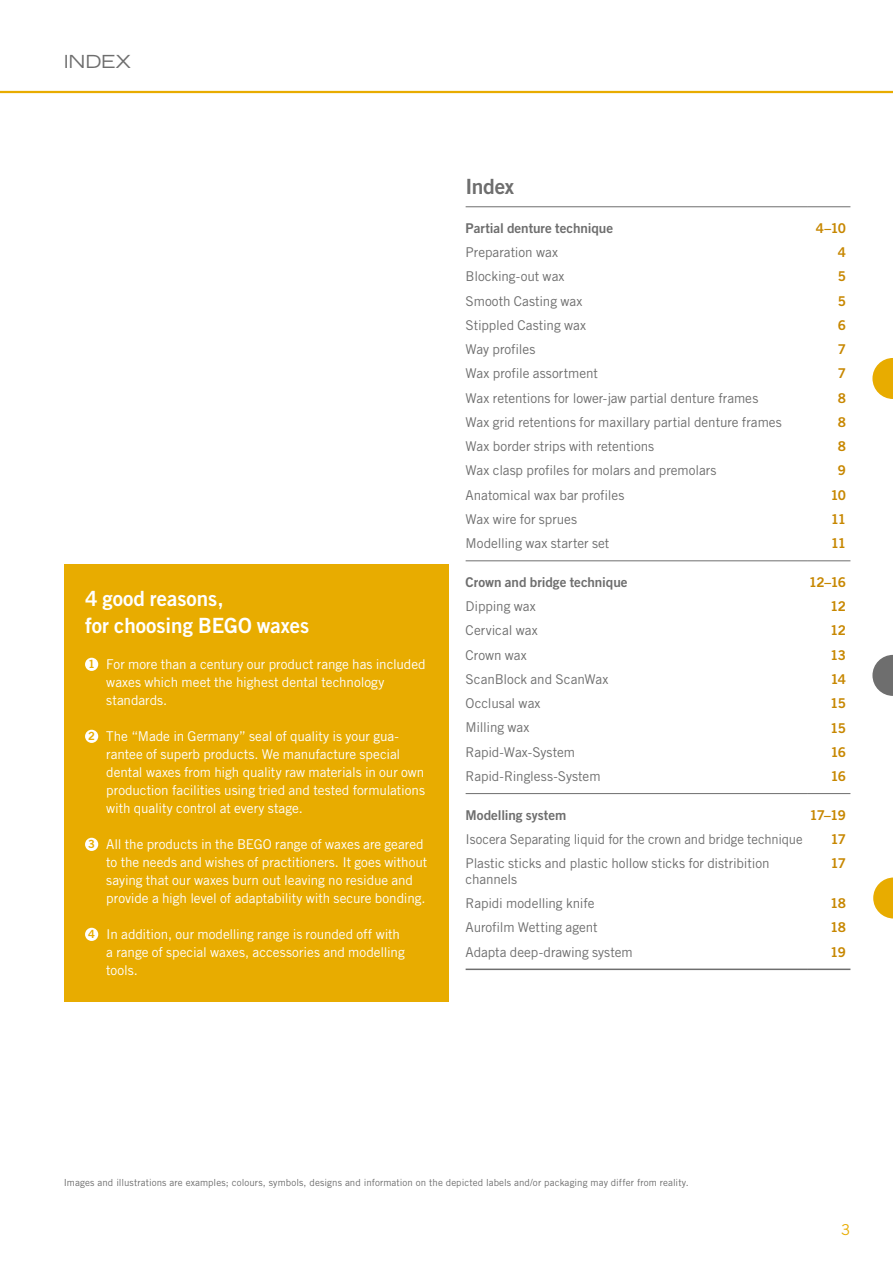
<style>
.page{position:relative;width:893px;height:1263px;background:#fff}
.page>*{position:absolute;margin:0;border:0;box-sizing:border-box;transform-origin:0 0}
.t1{font:21px/27px "Trade Gothic LT Pro Bd 2";color:#fff}
.t2{font:21px "Trade Gothic LT Pro Bd 2";letter-spacing:-.015em;color:#6e6e6e}
.t3{font:expanded 18px "Trade Gothic LT Std";letter-spacing:-.005em;color:#6e6e6e}
.t4{font:15px "Trade Gothic LT Pro";color:#e8ac00}
.t5{font:13.5px/24.3px "Trade Gothic LT Pro";letter-spacing:-.005em;color:#6e6e6e}
.t6{font:13.5px/18px "Trade Gothic LT Pro";letter-spacing:-.005em;color:#fff}
.t7{font:13.5px "Trade Gothic LT Pro Bd 2";letter-spacing:-.005em;color:#6e6e6e}
.t8{font:13.5px/24.3px "Trade Gothic LT Pro Bd 2";letter-spacing:-.045em;color:#c78700;text-align:justify}
.t9{font:9.75px "Trade Gothic LT Pro";letter-spacing:.005em;color:#6e6e6e}
.s1{font-family:"Trade Gothic LT Pro Bd 2";font-size:11.25px;color:#e8ac00}
</style>
<div class="page">
<hr style="left:0;top:91px;width:893px;height:2px;background:#e8ac00">
<hr style="left:466px;top:206px;width:342px;height:1px;background:#6e6e6e">
<hr style="left:808px;top:206px;width:42px;height:1px;background:#6e6e6e">
<hr style="left:466px;top:560px;width:342px;height:1px;background:#6e6e6e">
<hr style="left:808px;top:560px;width:42px;height:1px;background:#6e6e6e">
<hr style="left:466px;top:793px;width:342px;height:1px;background:#6e6e6e">
<hr style="left:808px;top:793px;width:42px;height:1px;background:#6e6e6e">
<hr style="left:466px;top:968px;width:342px;height:2px;background:#6e6e6e">
<hr style="left:808px;top:968px;width:42px;height:2px;background:#6e6e6e">
<svg style="left:872px;top:358px;width:21px;height:41px"></svg>
<svg style="left:872px;top:655px;width:21px;height:41px"></svg>
<svg style="left:873px;top:877px;width:20px;height:41px"></svg>
<div style="left:64px;top:564px;width:385px;height:437px;background:#e8ac00"></div>
<div style="left:85px;top:658px;width:13px;height:13px;background:#fff;border-radius:50%"></div>
<div style="left:85px;top:730px;width:13px;height:13px;background:#fff;border-radius:50%"></div>
<div style="left:85px;top:838px;width:13px;height:13px;background:#fff;border-radius:50%"></div>
<div style="left:85px;top:928px;width:13px;height:13px;background:#fff;border-radius:50%"></div>
<h2 class="t3" style="left:64px;top:50px;width:69px">INDEX</h2>
<h1 class="t1" style="left:85px;top:584px;width:226px">4 good reasons,<br>for choosing BEGO waxes</h1>
<p class="t6" style="left:106px;top:655px;width:321px;text-indent:-18px"><span class="s1">1</span> For more than a century our product range has included waxes which meet the highest dental technology standards.</p>
<p class="t6" style="left:106px;top:727px;width:320px;text-indent:-18px"><span class="s1">2</span> The “Made in Germany” seal of quality is your gua&shy;rantee of superb products. We manufacture special dental waxes from high quality raw materials in our own production facilities using tried and tested formulations with quality control at every stage.</p>
<p class="t6" style="left:106px;top:835px;width:323px;text-indent:-18px"><span class="s1">3</span> All the products in the BEGO range of waxes are geared to the needs and wishes of practitioners. It goes without saying that our waxes burn out leaving no residue and provide a high level of adaptability with secure bonding.</p>
<p class="t6" style="left:106px;top:925px;width:300px;text-indent:-18px"><span class="s1">4</span> In addition, our modelling range is rounded off with a range of special waxes, accessories and modelling tools.</p>
<h1 class="t2" style="left:466px;top:173px;width:50px">Index</h1>
<p class="t7" style="left:466px;top:220px;width:149px">Partial denture technique</p>
<p class="t5" style="left:466px;top:240px;width:318px">Preparation wax<br>Blocking-out wax<br>Smooth Casting wax<br>Stippled Casting wax<br>Way profiles<br>Wax profile assortment<br>Wax retentions for lower-jaw partial denture frames<br>Wax grid retentions for maxillary partial denture frames<br>Wax border strips with retentions<br>Wax clasp profiles for molars and premolars<br>Anatomical wax bar profiles<br>Wax wire for sprues<br>Modelling wax starter set</p>
<p class="t8" style="left:816px;top:216px;width:32px;text-align:right">4–10<br>4<br>5<br>5<br>6<br>7<br>7<br>8<br>8<br>8<br>9<br>10<br>11<br>11</p>
<p class="t7" style="left:466px;top:574px;width:163px">Crown and bridge technique</p>
<p class="t5" style="left:466px;top:594px;width:144px">Dipping wax<br>Cervical wax<br>Crown wax<br>ScanBlock and ScanWax<br>Occlusal wax<br>Milling wax<br>Rapid-Wax-System<br>Rapid-Ringless-System</p>
<p class="t8" style="left:830px;top:570px;width:18px;text-indent:-21px">12–16<br>12<br>12<br>13<br>14<br>15<br>15<br>16<br>16</p>
<p class="t7" style="left:466px;top:806px;width:102px">Modelling system</p>
<p class="t5" style="left:466px;top:827px;width:339px">Isocera Separating liquid for the crown and bridge technique<br>Plastic sticks and plastic hollow sticks for distribition</p>
<p class="t5" style="left:466px;top:867px;width:169px">channels<br>Rapidi modelling knife<br>Aurofilm Wetting agent<br>Adapta deep-drawing system</p>
<p class="t8" style="left:831px;top:802px;width:17px;text-indent:-21px">17–19<br>17<br>17</p>
<p class="t8" style="left:830px;top:891px;width:17px">18<br>18<br>19</p>
<p class="t9" style="left:64px;top:1176px;width:627px">Images and illustrations are examples; colours, symbols, designs and information on the depicted labels and/or packaging may differ from reality.</p>
<p class="t4" style="left:841px;top:1220px;width:11px">3</p>
</div>
